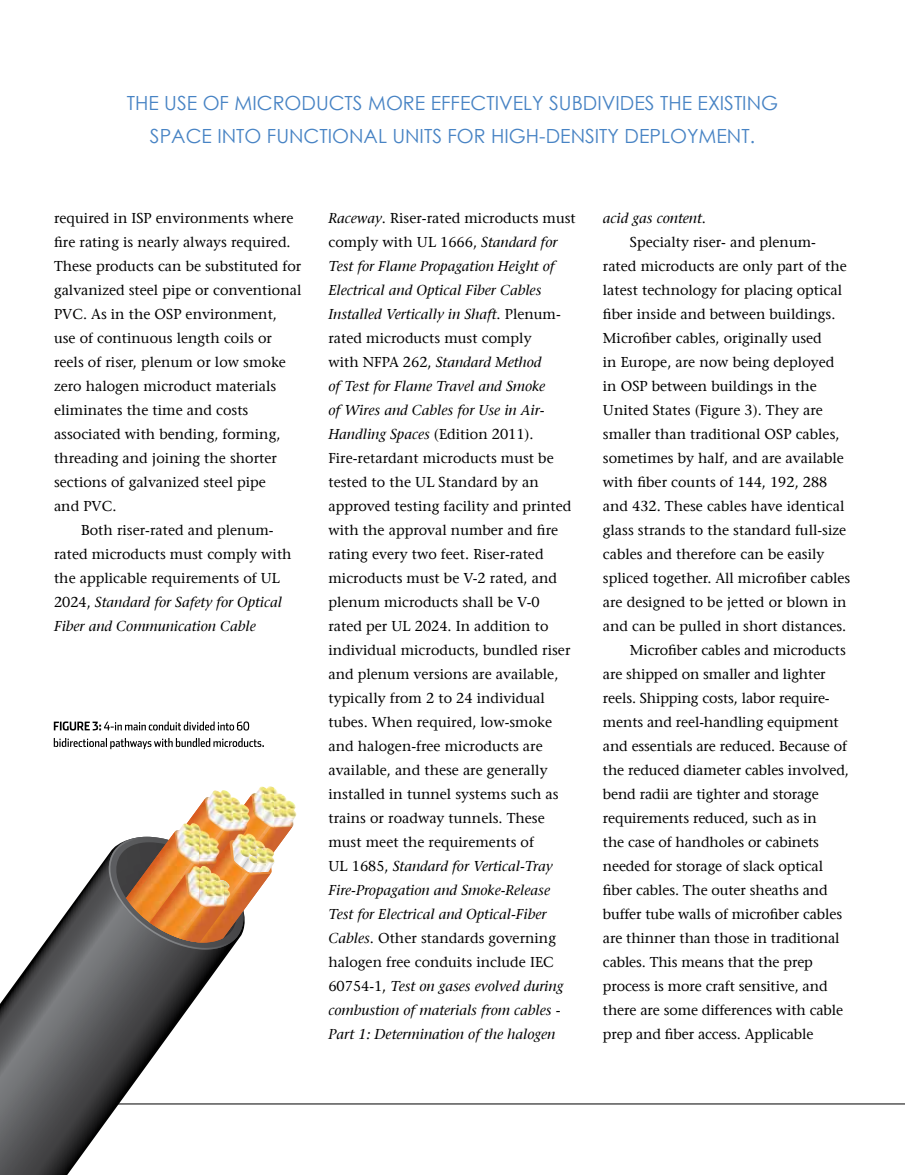
<style>
.page{position:relative;width:905px;height:1175px;background:#fff}
.page>*{position:absolute;margin:0;border:0;box-sizing:border-box;transform-origin:0 0}
.t1{font:19.5px/33px "Century Gothic";color:#4783c4;text-align:center}
.t2{font:14.25px/24px "Stone Serif";color:#000}
.t3{font:italic 14.25px "Stone Serif";color:#000}
.s1{font-style:normal}
.s2{font-style:italic}
</style>
<div class="page">
<hr style="left:0;top:1103px;width:904px;height:1px;background:#000">
<svg style="left:0;top:866px;width:250px;height:308px"></svg>
<svg style="left:100px;top:794px;width:192px;height:162px"></svg>
<img style="left:205px;top:790px;width:18px;height:27px">
<img style="left:251px;top:786px;width:19px;height:27px">
<img style="left:274px;top:800px;width:22px;height:27px">
<img style="left:174px;top:823px;width:25px;height:41px">
<img style="left:199px;top:858px;width:25px;height:49px">
<img style="left:249px;top:858px;width:25px;height:10px">
<img style="left:224px;top:884px;width:6px;height:22px">
<svg style="left:54px;top:721px;width:210px;height:29px"></svg>
<h1 class="t1" style="left:127px;top:86px;width:653px">THE USE OF MICRODUCTS MORE EFFECTIVELY SUBDIVIDES THE EXISTING<br>SPACE INTO FUNCTIONAL UNITS FOR HIGH-DENSITY DEPLOYMENT.</h1>
<p class="t2" style="left:54px;top:206px;width:241px">required in ISP environments where</p>
<p class="t2" style="left:54px;top:230px;width:238px">fire rating is nearly always required.</p>
<p class="t2" style="left:54px;top:254px;width:249px">These products can be substituted for</p>
<p class="t2" style="left:54px;top:278px;width:249px">galvanized steel pipe or conventional</p>
<p class="t2" style="left:54px;top:302px;width:224px">PVC. As in the OSP environment,</p>
<p class="t2" style="left:54px;top:326px;width:219px">use of continuous length coils or</p>
<p class="t2" style="left:54px;top:350px;width:233px">reels of riser, plenum or low smoke</p>
<p class="t2" style="left:54px;top:374px;width:224px">zero halogen microduct materials</p>
<p class="t2" style="left:54px;top:398px;width:196px">eliminates the time and costs</p>
<p class="t2" style="left:54px;top:422px;width:228px">associated with bending, forming,</p>
<p class="t2" style="left:54px;top:446px;width:224px">threading and joining the shorter</p>
<p class="t2" style="left:54px;top:470px;width:213px">sections of galvanized steel pipe</p>
<p class="t2" style="left:54px;top:494px;width:64px">and PVC.</p>
<p class="t2" style="left:81px;top:518px;width:194px">Both riser-rated and plenum-</p>
<p class="t2" style="left:54px;top:542px;width:239px">rated microducts must comply with</p>
<p class="t2" style="left:54px;top:566px;width:227px">the applicable requirements of UL</p>
<p class="t3" style="left:54px;top:594px;width:229px"><span class="s1">2024,</span> Standard for Safety for Optical</p>
<p class="t3" style="left:54px;top:618px;width:203px">Fiber and Communication Cable</p>
<p class="t2" style="left:328px;top:206px;width:249px"><span class="s2">Raceway</span>. Riser-rated microducts must comply with UL 1666, <span class="s2">Standard for Test for Flame Propagation Height of Electrical and Optical Fiber Cables Installed Vertically in Shaft</span>. Plenum&shy;rated microducts must comply<br>with NFPA 262, <span class="s2">Standard Method<br>of Test for Flame Travel and Smoke<br>of Wires and Cables for Use in Air-Handling Spaces</span> (Edition 2011).<br>Fire-retardant microducts must be tested to the UL Standard by an approved testing facility and printed with the approval number and fire rating every two feet. Riser-rated microducts must be V-2 rated, and plenum microducts shall be V-0 rated per UL 2024. In addition to individual microducts, bundled riser and plenum versions are available, typically from 2 to 24 individual tubes. When required, low-smoke and halogen-free microducts are available, and these are generally installed in tunnel systems such as trains or roadway tunnels. These must meet the requirements of<br>UL 1685, <span class="s2">Standard for Vertical-Tray Fire-Propagation and Smoke-Release Test for Electrical and Optical-Fiber Cables</span>. Other standards governing halogen free conduits include IEC 60754-1, <span class="s2">Test on gases evolved during combustion of materials from cables - Part 1: Determination of the halogen</span></p>
<p class="t3" style="left:603px;top:210px;width:104px">acid gas content<span class="s1">.</span></p>
<p class="t2" style="left:630px;top:230px;width:187px">Specialty riser- and plenum-</p>
<p class="t2" style="left:603px;top:254px;width:245px">rated microducts are only part of the</p>
<p class="t2" style="left:603px;top:278px;width:241px">latest technology for placing optical</p>
<p class="t2" style="left:603px;top:302px;width:234px">fiber inside and between buildings.</p>
<p class="t2" style="left:603px;top:326px;width:220px">Microfiber cables, originally used</p>
<p class="t2" style="left:603px;top:350px;width:233px">in Europe, are now being deployed</p>
<p class="t2" style="left:603px;top:374px;width:215px">in OSP between buildings in the</p>
<p class="t2" style="left:603px;top:398px;width:221px">United States (Figure 3). They are</p>
<p class="t2" style="left:603px;top:422px;width:238px">smaller than traditional OSP cables,</p>
<p class="t2" style="left:603px;top:446px;width:243px">sometimes by half, and are available</p>
<p class="t2" style="left:603px;top:470px;width:226px">with fiber counts of 144, 192, 288</p>
<p class="t2" style="left:603px;top:494px;width:243px">and 432. These cables have identical</p>
<p class="t2" style="left:603px;top:518px;width:245px">glass strands to the standard full-size</p>
<p class="t2" style="left:603px;top:542px;width:223px">cables and therefore can be easily</p>
<p class="t2" style="left:603px;top:566px;width:249px">spliced together. All microfiber cables</p>
<p class="t2" style="left:603px;top:590px;width:245px">are designed to be jetted or blown in</p>
<p class="t2" style="left:603px;top:614px;width:245px">and can be pulled in short distances.</p>
<p class="t2" style="left:630px;top:638px;width:217px">Microfiber cables and microducts</p>
<p class="t2" style="left:603px;top:662px;width:224px">are shipped on smaller and lighter</p>
<p class="t2" style="left:603px;top:686px;width:228px">reels. Shipping costs, labor require-</p>
<p class="t2" style="left:603px;top:710px;width:237px">ments and reel-handling equipment</p>
<p class="t2" style="left:603px;top:734px;width:245px">and essentials are reduced. Because of</p>
<p class="t2" style="left:603px;top:758px;width:248px">the reduced diameter cables involved,</p>
<p class="t2" style="left:603px;top:782px;width:217px">bend radii are tighter and storage</p>
<p class="t2" style="left:603px;top:806px;width:215px">requirements reduced, such as in</p>
<p class="t2" style="left:603px;top:830px;width:218px">the case of handholes or cabinets</p>
<p class="t2" style="left:603px;top:854px;width:222px">needed for storage of slack optical</p>
<p class="t2" style="left:603px;top:878px;width:226px">fiber cables. The outer sheaths and</p>
<p class="t2" style="left:603px;top:902px;width:241px">buffer tube walls of microfiber cables</p>
<p class="t2" style="left:603px;top:926px;width:238px">are thinner than those in traditional</p>
<p class="t2" style="left:603px;top:950px;width:211px">cables. This means that the prep</p>
<p class="t2" style="left:603px;top:974px;width:226px">process is more craft sensitive, and</p>
<p class="t2" style="left:603px;top:998px;width:242px">there are some differences with cable</p>
<p class="t2" style="left:603px;top:1022px;width:212px">prep and fiber access. Applicable</p>
</div>
